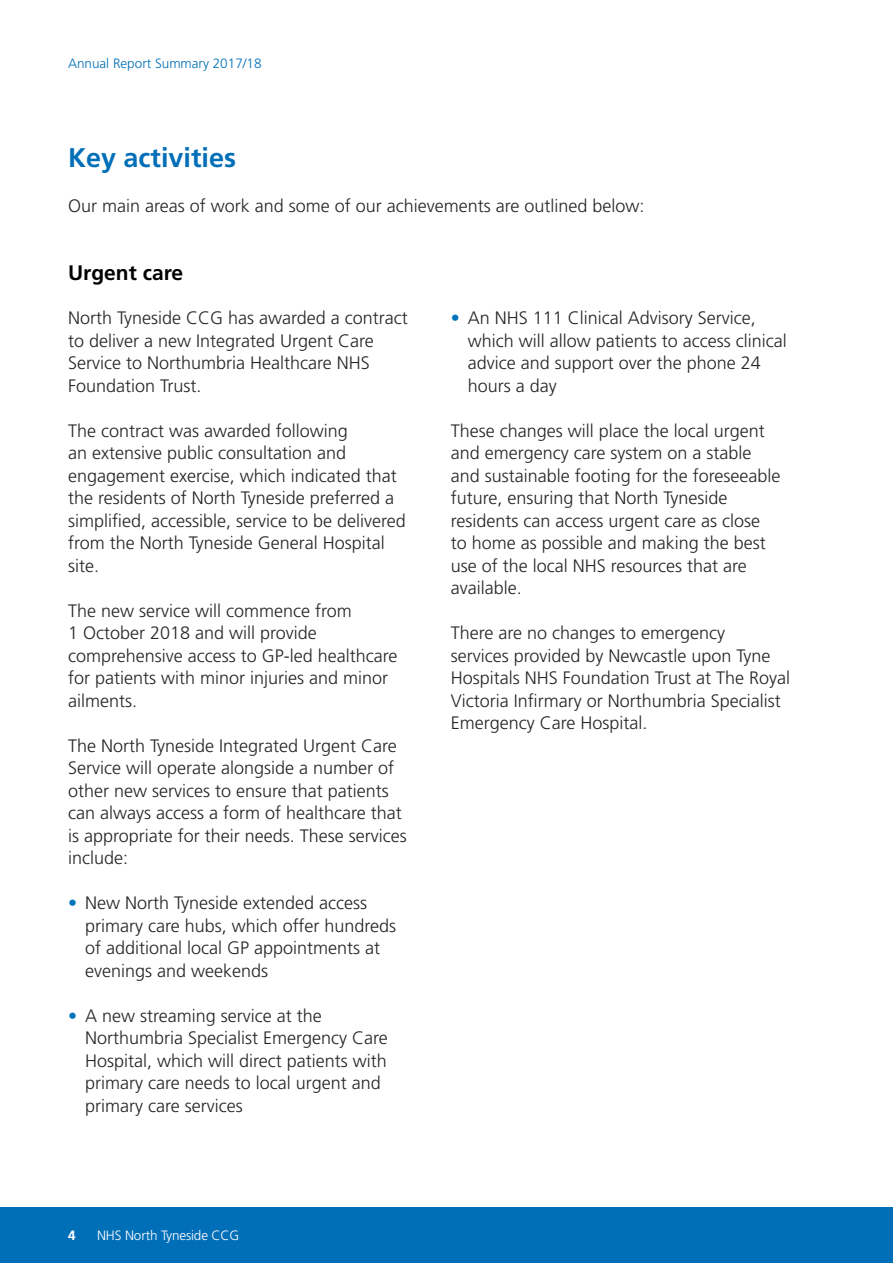
<style>
.page{position:relative;width:893px;height:1263px;background:#fff}
.page>*{position:absolute;margin:0;border:0;box-sizing:border-box;transform-origin:0 0}
.t1{font:700 27px "Frutiger";color:#006fb8}
.t2{font:700 21px "Frutiger";color:#000}
.t3{font:300 18px/22.5px "Frutiger";color:#252525}
.t4{font:300 13.5px "Frutiger";color:#006fb8}
.t5{font:300 13.5px "Frutiger";letter-spacing:-.01em;color:#fff}
.t6{font:700 13.5px "Frutiger";color:#fff}
.s1{color:#0074bb}
</style>
<div class="page">
<div style="left:0;top:1208px;width:893px;height:55px;background:#006fb8"></div>
<p class="t4" style="left:68px;top:56px;width:195px">Annual Report Summary 2017/18</p>
<h1 class="t1" style="left:68px;top:141px;width:170px">Key activities</h1>
<p class="t3" style="left:68px;top:194px;width:578px">Our main areas of work and some of our achievements are outlined below:</p>
<p class="t2" style="left:68px;top:260px;width:117px">Urgent care</p>
<p class="t3" style="left:68px;top:307px;width:341px">North Tyneside CCG has awarded a contract to deliver a new Integrated Urgent Care Service to Northumbria Healthcare NHS Foundation Trust.</p>
<p class="t3" style="left:68px;top:419px;width:339px">The contract was awarded following<br>an extensive public consultation and engagement exercise, which indicated that the residents of North Tyneside preferred a simplified, accessible, service to be delivered from the North Tyneside General Hospital site.</p>
<p class="t3" style="left:68px;top:599px;width:331px">The new service will commence from<br>1 October 2018 and will provide comprehensive access to GP-led healthcare for patients with minor injuries and minor ailments.</p>
<p class="t3" style="left:68px;top:734px;width:340px">The North Tyneside Integrated Urgent Care Service will operate alongside a number of other new services to ensure that patients can always access a form of healthcare that is appropriate for their needs. These services include:</p>
<p class="t3" style="left:85px;top:892px;width:313px;text-indent:-17px"><span class="s1">•</span> New North Tyneside extended access primary care hubs, which offer hundreds of additional local GP appointments at evenings and weekends</p>
<p class="t3" style="left:85px;top:1004px;width:304px;text-indent:-17px"><span class="s1">•</span> A new streaming service at the Northumbria Specialist Emergency Care Hospital, which will direct patients with primary care needs to local urgent and primary care services</p>
<p class="t3" style="left:468px;top:307px;width:320px;text-indent:-17px"><span class="s1">•</span> An NHS 111 Clinical Advisory Service, which will allow patients to access clinical advice and support over the phone 24 hours a day</p>
<p class="t3" style="left:451px;top:419px;width:331px">These changes will place the local urgent and emergency care system on a stable and sustainable footing for the foreseeable future, ensuring that North Tyneside residents can access urgent care as close to home as possible and making the best use of the local NHS resources that are available.</p>
<p class="t3" style="left:451px;top:622px;width:341px">There are no changes to emergency<br>services provided by Newcastle upon Tyne Hospitals NHS Foundation Trust at The Royal Victoria Infirmary or Northumbria Specialist Emergency Care Hospital.</p>
<p class="t6" style="left:68px;top:1227px;width:9px">4</p>
<p class="t5" style="left:97px;top:1227px;width:143px">NHS North Tyneside CCG</p>
</div>
